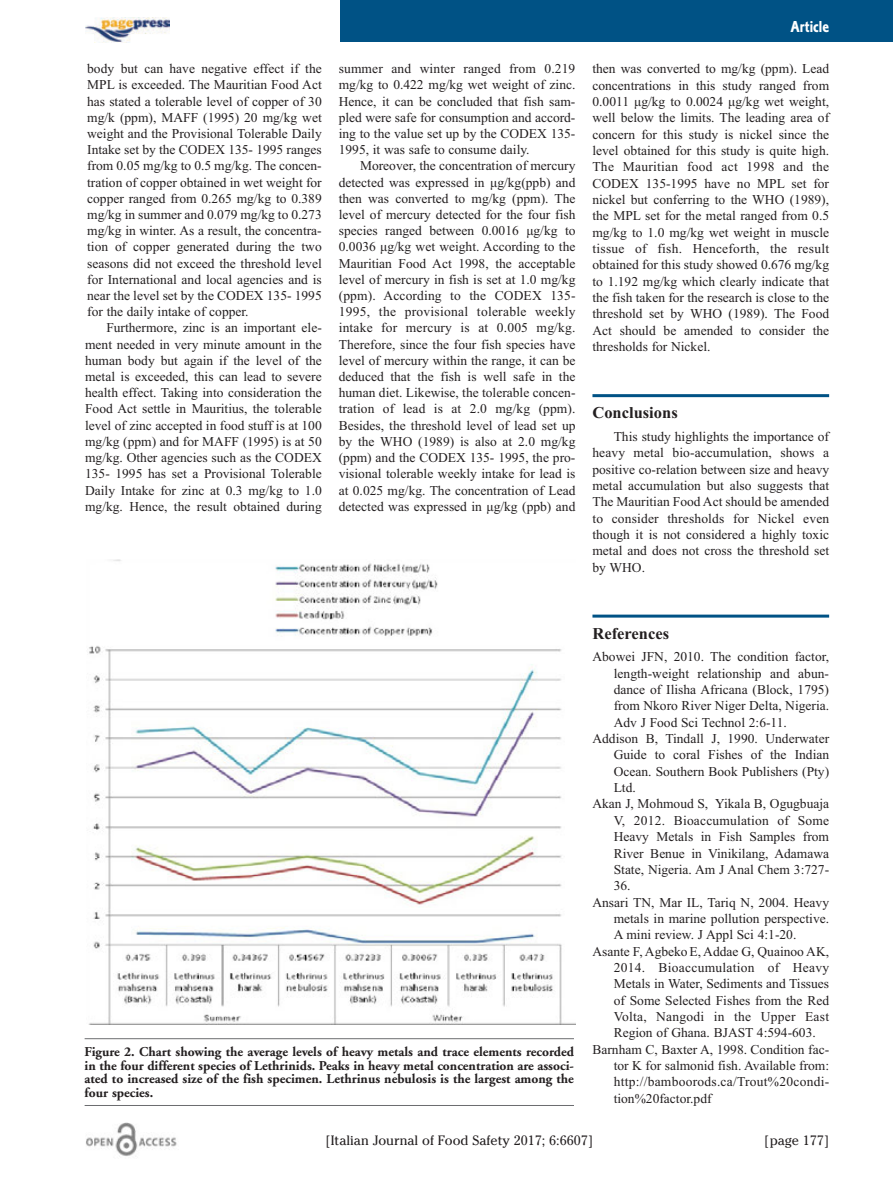
<style>
.page{position:relative;width:893px;height:1191px;background:#fff}
.page>*{position:absolute;margin:0;border:0;box-sizing:border-box;transform-origin:0 0}
.t1{font:700 16.5px "Times New Roman";color:#231f20}
.t2{font:16.5px "Corinthian Bold Condensed Plain";color:#fff}
.t3{font:13.5px/16.2px "Times New Roman";color:#231f20;text-align:justify}
.t4{font:700 13.5px/13.5px "Adobe Garamond";color:#231f20;text-align:justify}
.t5{font:13.5px "Times New Roman";letter-spacing:.02em;color:#231f20}
.t6{font:13.5px "Cheltenham";color:#231f20}
</style>
<div class="page">
<hr style="left:592px;top:394px;width:237px;height:3px;background:#005285">
<hr style="left:592px;top:614px;width:237px;height:3px;background:#005285">
<div style="left:340px;top:0;width:553px;height:42px;background:#005285"></div>
<img style="left:86px;top:1123px;width:91px;height:33px">
<img style="left:85px;top:17px;width:85px;height:26px">
<hr style="left:85px;top:1038px;width:489px;height:1px;background:#6c6d70">
<hr style="left:85px;top:1105px;width:489px;height:1px;background:#6c6d70">
<img style="left:89px;top:559px;width:486px;height:465px">
<p class="t3" style="left:87px;top:60px;width:236px">body but can have negative effect if the MPL is exceeded. The Mauritian Food Act has stated a tolerable level of copper of 30 mg/k (ppm), MAFF (1995) 20 mg/kg wet weight and the Provisional Tolerable Daily Intake set by the CODEX 135- 1995 ranges from 0.05 mg/kg to 0.5 mg/kg. The concen&shy;tration of copper obtained in wet weight for copper ranged from 0.265 mg/kg to 0.389 mg/kg in summer and 0.079 mg/kg to 0.273 mg/kg in winter. As a result, the concentra&shy;tion of copper generated during the two seasons did not exceed the threshold level for International and local agencies and is near the level set by the CODEX 135- 1995 for the daily intake of copper.</p>
<p class="t3" style="left:85px;top:320px;width:238px;text-indent:21px">Furthermore, zinc is an important ele&shy;ment needed in very minute amount in the human body but again if the level of the metal is exceeded, this can lead to severe health effect. Taking into consideration the Food Act settle in Mauritius, the tolerable level of zinc accepted in food stuff is at 100 mg/kg (ppm) and for MAFF (1995) is at 50 mg/kg. Other agencies such as the CODEX 135- 1995 has set a Provisional Tolerable Daily Intake for zinc at 0.3 mg/kg to 1.0 mg/kg. Hence, the result obtained during</p>
<p class="t3" style="left:339px;top:60px;width:238px">summer and winter ranged from 0.219 mg/kg to 0.422 mg/kg wet weight of zinc.<br>Hence, it can be concluded that fish sam&shy;pled were safe for consumption and accord&shy;ing to the value set up by the CODEX 135- 1995, it was safe to consume daily.</p>
<p class="t3" style="left:339px;top:158px;width:238px;text-indent:21px">Moreover, the concentration of mercury detected was expressed in µg/kg(ppb) and then was converted to mg/kg (ppm). The level of mercury detected for the four fish species ranged between 0.0016 µg/kg to 0.0036 µg/kg wet weight. According to the Mauritian Food Act 1998, the acceptable level of mercury in fish is set at 1.0 mg/kg (ppm). According to the CODEX 135- 1995, the provisional tolerable weekly intake for mercury is at 0.005 mg/kg.<br>Therefore, since the four fish species have level of mercury within the range, it can be deduced that the fish is well safe in the human diet. Likewise, the tolerable concen&shy;tration of lead is at 2.0 mg/kg (ppm).<br>Besides, the threshold level of lead set up by the WHO (1989) is also at 2.0 mg/kg (ppm) and the CODEX 135- 1995, the pro&shy;visional tolerable weekly intake for lead is at 0.025 mg/kg. The concentration of Lead detected was expressed in µg/kg (ppb) and</p>
<p class="t2" style="left:790px;top:21px;width:40px">Article</p>
<p class="t3" style="left:592px;top:60px;width:238px">then was converted to mg/kg (ppm). Lead concentrations in this study ranged from 0.0011 µg/kg to 0.0024 µg/kg wet weight, well below the limits. The leading area of concern for this study is nickel since the level obtained for this study is quite high.<br>The Mauritian food act 1998 and the CODEX 135-1995 have no MPL set for nickel but conferring to the WHO (1989), the MPL set for the metal ranged from 0.5 mg/kg to 1.0 mg/kg wet weight in muscle tissue of fish. Henceforth, the result obtained for this study showed 0.676 mg/kg to 1.192 mg/kg which clearly indicate that the fish taken for the research is close to the threshold set by WHO (1989). The Food Act should be amended to consider the thresholds for Nickel.</p>
<p class="t1" style="left:592px;top:403px;width:87px">Conclusions</p>
<p class="t3" style="left:592px;top:428px;width:238px;text-indent:21px">This study highlights the importance of heavy metal bio-accumulation, shows a positive co-relation between size and heavy metal accumulation but also suggests that The Mauritian Food Act should be amended to consider thresholds for Nickel even though it is not considered a highly toxic metal and does not cross the threshold set by WHO.</p>
<p class="t4" style="left:85px;top:1046px;width:491px">Figure 2. Chart showing the average levels of heavy metals and trace elements recorded in the four different species of Lethrinids. Peaks in heavy metal concentration are associ&shy;ated to increased size of the fish specimen. Lethrinus nebulosis is the largest among the four species.</p>
<p class="t1" style="left:592px;top:623px;width:78px">References</p>
<p class="t3" style="left:592px;top:648px;width:238px">Abowei JFN, 2010. The condition factor,</p>
<p class="t3" style="left:614px;top:665px;width:217px">length-weight relationship and abun-</p>
<p class="t3" style="left:614px;top:681px;width:217px">dance of Ilisha Africana (Block, 1795)</p>
<p class="t3" style="left:614px;top:697px;width:217px">from Nkoro River Niger Delta, Nigeria.</p>
<p class="t3" style="left:614px;top:714px;width:175px">Adv J Food Sci Technol 2:6-11.</p>
<p class="t3" style="left:592px;top:730px;width:238px">Addison B, Tindall J, 1990. Underwater</p>
<p class="t3" style="left:614px;top:746px;width:217px">Guide to coral Fishes of the Indian</p>
<p class="t3" style="left:614px;top:763px;width:217px">Ocean. Southern Book Publishers (Pty)</p>
<p class="t3" style="left:614px;top:779px;width:24px">Ltd.</p>
<p class="t3" style="left:592px;top:795px;width:238px">Akan J, Mohmoud S, Yikala B, Ogugbuaja</p>
<p class="t3" style="left:614px;top:812px;width:217px">V, 2012. Bioaccumulation of Some</p>
<p class="t3" style="left:614px;top:828px;width:217px">Heavy Metals in Fish Samples from</p>
<p class="t3" style="left:614px;top:844px;width:217px">River Benue in Vinikilang, Adamawa</p>
<p class="t3" style="left:614px;top:861px;width:217px">State, Nigeria. Am J Anal Chem 3:727-</p>
<p class="t3" style="left:614px;top:877px;width:18px">36.</p>
<p class="t3" style="left:592px;top:893px;width:238px">Ansari TN, Mar IL, Tariq N, 2004. Heavy</p>
<p class="t3" style="left:614px;top:910px;width:217px">metals in marine pollution perspective.</p>
<p class="t3" style="left:614px;top:926px;width:184px">A mini review. J Appl Sci 4:1-20.</p>
<p class="t3" style="left:592px;top:943px;width:238px">Asante F, Agbeko E, Addae G, Quainoo AK,</p>
<p class="t5" style="left:614px;top:959px;width:217px">2014. Bioaccumulation of Heavy</p>
<p class="t3" style="left:614px;top:975px;width:217px">Metals in Water, Sediments and Tissues</p>
<p class="t3" style="left:614px;top:992px;width:217px">of Some Selected Fishes from the Red</p>
<p class="t5" style="left:614px;top:1008px;width:217px">Volta, Nangodi in the Upper East</p>
<p class="t3" style="left:614px;top:1024px;width:204px">Region of Ghana. BJAST 4:594-603.</p>
<p class="t3" style="left:592px;top:1041px;width:238px">Barnham C, Baxter A, 1998. Condition fac-</p>
<p class="t3" style="left:614px;top:1057px;width:217px">tor K for salmonid fish. Available from:</p>
<p class="t5" style="left:614px;top:1074px;width:217px">http://bamboorods.ca/Trout%20condi-</p>
<p class="t3" style="left:614px;top:1090px;width:99px">tion%20factor.pdf</p>
<p class="t6" style="left:325px;top:1132px;width:269px">[Italian Journal of Food Safety 2017; 6:6607]</p>
<p class="t6" style="left:764px;top:1132px;width:66px">[page 177]</p>
</div>
